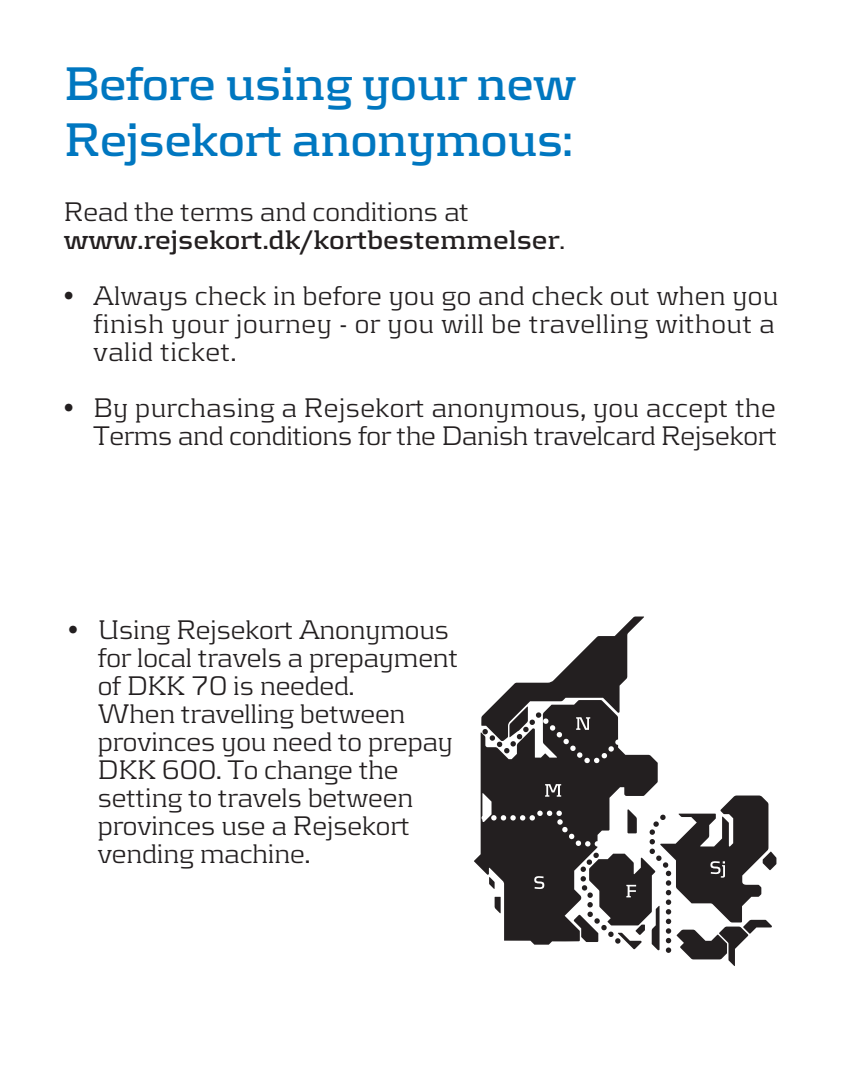
<style>
.page{position:relative;width:844px;height:1092px;background:#fff}
.page>*{position:absolute;margin:0;border:0;box-sizing:border-box;transform-origin:0 0}
.t1{font:700 49px "Kontrapunkt";letter-spacing:-.02em;color:#0077c0}
.t2{font:300 28px/28px "Kontrapunkt";letter-spacing:-.005em;color:#231f20;text-align:right}
.t3{font:300 28px/28px "Kontrapunkt";letter-spacing:.02em;color:#231f20}
.t4{font:700 28px "Kontrapunkt";letter-spacing:-.005em;color:#231f20}
.s1{font-weight:300}
</style>
<div class="page">
<svg style="left:628px;top:795px;width:148px;height:171px"></svg>
<svg style="left:474px;top:732px;width:183px;height:212px;fill:#231f20"></svg>
<svg style="left:481px;top:616px;width:163px;height:137px"></svg>
<p class="t1" style="left:64px;top:55px;width:514px">Before using your new</p>
<p class="t1" style="left:64px;top:111px;width:510px">Rejsekort anonymous:</p>
<p class="t2" style="left:64px;top:197px;width:406px">Read the terms and conditions at</p>
<p class="t4" style="left:64px;top:223px;width:502px">www.rejsekort.dk/kortbestemmelser<span class="s1">.</span></p>
<p class="t3" style="left:94px;top:281px;width:686px;text-indent:-30px">• Always check in before you go and check out when you finish your journey - or you will be travelling without a valid ticket.</p>
<p class="t2" style="left:64px;top:393px;width:714px">• By purchasing a Rejsekort anonymous, you accept the<br>Terms and conditions for the Danish travelcard Rejsekort</p>
<p class="t2" style="left:98px;top:614px;width:362px;text-align:left;text-indent:-30px">• Using Rejsekort Anonymous for local travels a prepayment of DKK 70 is needed.<br>When travelling between provinces you need to prepay<br>DKK 600. To change the setting to travels between provinces use a Rejsekort vending machine.</p>
</div>
